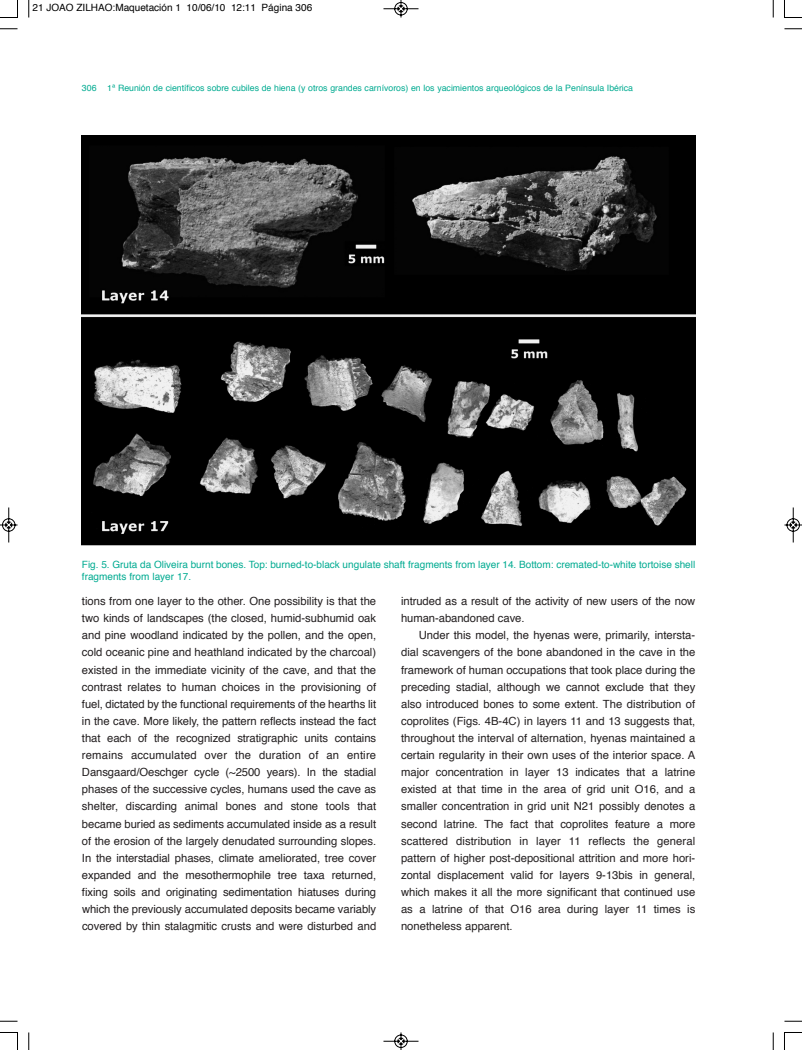
<style>
.page{position:relative;width:802px;height:1050px;background:#fff}
.page>*{position:absolute;margin:0;border:0;box-sizing:border-box;transform-origin:0 0}
.t1{font:11.25px/17.1px "Helvetica";letter-spacing:-.005em;color:#231f20;text-align:justify}
.t2{font:10px/12px "Helvetica";color:#00ab91}
.t3{font:10px "Helvetica";color:#000}
.t4{font:8.75px "Helvetica";color:#00ab91}
</style>
<div class="page">
<img style="left:82px;top:135px;width:613px;height:410px">
<svg style="left:28px;top:0;width:2px;height:18px"></svg>
<svg style="left:0;top:28px;width:18px;height:2px"></svg>
<svg style="left:773px;top:0;width:1px;height:18px"></svg>
<svg style="left:784px;top:28px;width:18px;height:2px"></svg>
<svg style="left:28px;top:1032px;width:2px;height:18px"></svg>
<svg style="left:0;top:1021px;width:18px;height:1px"></svg>
<svg style="left:773px;top:1032px;width:1px;height:18px"></svg>
<svg style="left:784px;top:1021px;width:18px;height:1px"></svg>
<svg style="left:0;top:0;width:18px;height:18px"></svg>
<svg style="left:784px;top:0;width:18px;height:18px"></svg>
<svg style="left:0;top:1032px;width:18px;height:18px"></svg>
<svg style="left:784px;top:1032px;width:18px;height:18px"></svg>
<svg style="left:383px;top:0;width:36px;height:18px"></svg>
<svg style="left:383px;top:1032px;width:36px;height:18px"></svg>
<svg style="left:0;top:507px;width:18px;height:36px"></svg>
<svg style="left:784px;top:507px;width:18px;height:36px"></svg>
<p class="t3" style="left:32px;top:4px;width:281px">21 JOAO ZILHAO:Maquetación 1 10/06/10 12:11 Página 306</p>
<p class="t4" style="left:82px;top:84px;width:552px">306 1ª Reunión de científicos sobre cubiles de hiena (y otros grandes carnívoros) en los yacimientos arqueológicos de la Península Ibérica</p>
<p class="t2" style="left:82px;top:559px;width:614px">Fig. 5. Gruta da Oliveira burnt bones. Top: burned-to-black ungulate shaft fragments from layer 14. Bottom: cremated-to-white tortoise shell fragments from layer 17.</p>
<p class="t1" style="left:82px;top:593px;width:296px">tions from one layer to the other. One possibility is that the two kinds of landscapes (the closed, humid-subhumid oak and pine woodland indicated by the pollen, and the open, cold oceanic pine and heathland indicated by the charcoal) existed in the immediate vicinity of the cave, and that the contrast relates to human choices in the provisioning of fuel, dictated by the functional requirements of the hearths lit in the cave. More likely, the pattern reflects instead the fact that each of the recognized stratigraphic units contains remains accumulated over the duration of an entire Dansgaard/Oeschger cycle (~2500 years). In the stadial phases of the successive cycles, humans used the cave as shelter, discarding animal bones and stone tools that became buried as sediments accumulated inside as a result of the erosion of the largely denudated surrounding slopes.<br>In the interstadial phases, climate ameliorated, tree cover expanded and the mesothermophile tree taxa returned, fixing soils and originating sedimentation hiatuses during which the previously accumulated deposits became variably covered by thin stalagmitic crusts and were disturbed and</p>
<p class="t1" style="left:401px;top:593px;width:296px">intruded as a result of the activity of new users of the now human-abandoned cave.</p>
<p class="t1" style="left:401px;top:627px;width:296px;text-indent:18px">Under this model, the hyenas were, primarily, intersta&shy;dial scavengers of the bone abandoned in the cave in the framework of human occupations that took place during the preceding stadial, although we cannot exclude that they also introduced bones to some extent. The distribution of coprolites (Figs. 4B-4C) in layers 11 and 13 suggests that, throughout the interval of alternation, hyenas maintained a certain regularity in their own uses of the interior space. A major concentration in layer 13 indicates that a latrine existed at that time in the area of grid unit O16, and a smaller concentration in grid unit N21 possibly denotes a second latrine. The fact that coprolites feature a more scattered distribution in layer 11 reflects the general pattern of higher post-depositional attrition and more hori&shy;zontal displacement valid for layers 9-13bis in general, which makes it all the more significant that continued use as a latrine of that O16 area during layer 11 times is nonetheless apparent.</p>
</div>
